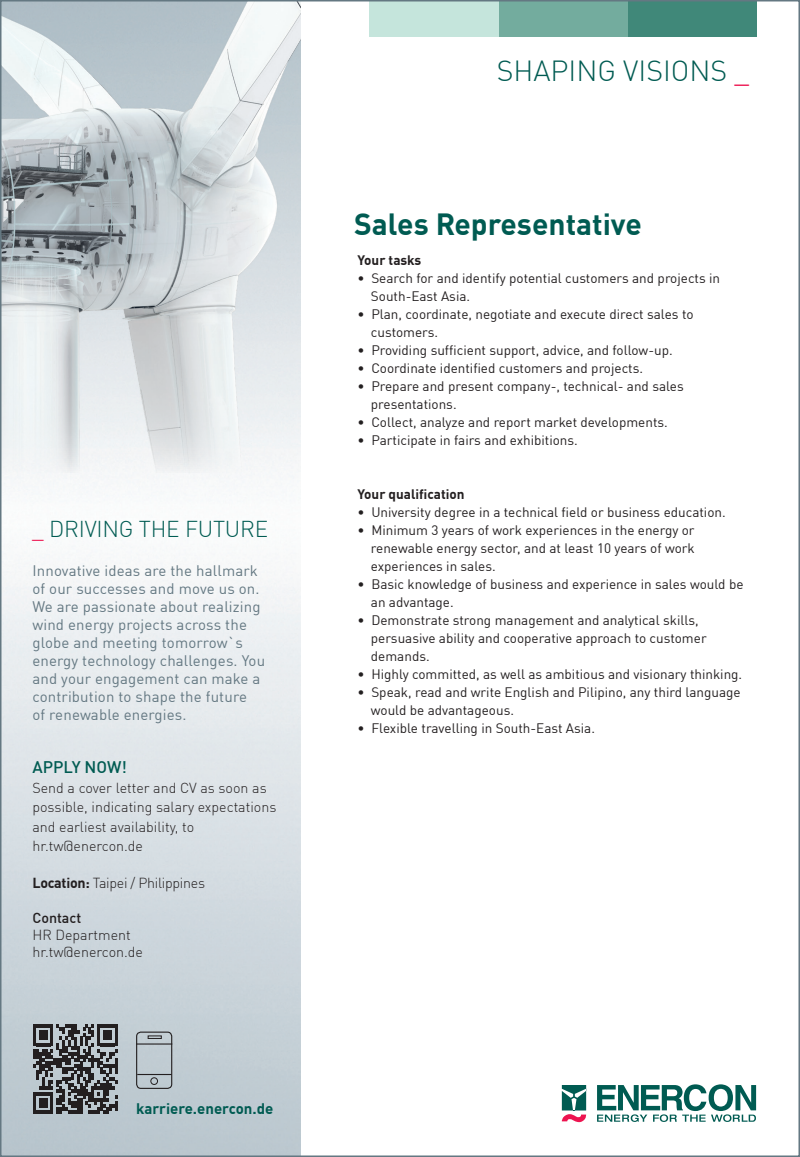
<style>
.page{position:relative;width:800px;height:1157px;background:#fff}
.page>*{position:absolute;margin:0;border:0;box-sizing:border-box;transform-origin:0 0}
.t1{font:700 30px "DIN Offc Pro";color:#005b52}
.t2{font:300 28.5px "DIN Offc Pro";color:#005b52}
.t3{font:300 22.5px "DIN Offc Pro";letter-spacing:-.01em;color:#005b52}
.t4{font:500 16.5px "DIN Offc Pro";color:#005b52}
.t5{font:15px/18px "DIN Offc Pro";letter-spacing:.01em;color:#647882}
.t6{font:700 15px "DIN Offc Pro";color:#005b52}
.t7{font:300 14.25px/19.6px "DIN Offc Pro";color:#231f20}
.t8{font:300 14.25px "DIN Offc Pro";letter-spacing:-.02em;color:#231f20}
.t9{font:500 14.25px "DIN Offc Pro";color:#231f20}
.t10{font:13.5px/18px "DIN Offc Pro";color:#231f20}
.t11{font:700 13.5px "DIN Offc Pro";color:#231f20}
.s1{color:#ed1450}
.s2{font-weight:700}
</style>
<div class="page">
<img style="left:3px;top:472px;width:298px;height:682px">
<img style="left:3px;top:3px;width:298px;height:469px">
<div style="left:627px;top:1px;width:129px;height:35px;background:#408879"></div>
<div style="left:498px;top:1px;width:129px;height:35px;background:#73ac9e"></div>
<div style="left:369px;top:1px;width:129px;height:35px;background:#c5e5dc"></div>
<svg style="left:561px;top:1085px;width:25px;height:37px"></svg>
<svg style="left:597px;top:1084px;width:159px;height:37px"></svg>
<svg style="left:33px;top:1024px;width:85px;height:90px;background:#64676a"></svg>
<div style="left:136px;top:1031px;width:36px;height:58px;border:1px solid #231f20;border-radius:4px"></div>
<hr style="left:137px;top:1074px;width:35px;height:1px;background:#231f20">
<hr style="left:136px;top:1043px;width:36px;height:1px;background:#231f20">
<div style="left:150px;top:1077px;width:8px;height:7px;border:1px solid #231f20;border-radius:50%"></div>
<h3 class="t3" style="left:32px;top:512px;width:237px"><span class="s1">_</span> DRIVING THE FUTURE</h3>
<p class="t5" style="left:32px;top:560px;width:234px">Innovative ideas are the hallmark of our successes and move us on.<br>We are passionate about realizing wind energy projects across the globe and meeting tomorrow`s energy technology challenges. You and your engagement can make a contribution to shape the future<br>of renewable energies.</p>
<p class="t4" style="left:32px;top:753px;width:96px">APPLY NOW!</p>
<p class="t7" style="left:32px;top:776px;width:245px">Send a cover letter and CV as soon as possible, indicating salary expectations and earliest availability, to hr.tw@enercon.de</p>
<p class="t8" style="left:32px;top:872px;width:174px"><span class="s2">Location:</span> Taipei / Philippines</p>
<p class="t9" style="left:32px;top:905px;width:50px">Contact</p>
<p class="t7" style="left:32px;top:924px;width:112px;line-height:17.1px">HR Department hr.tw@enercon.de</p>
<p class="t6" style="left:136px;top:1096px;width:139px">karriere.enercon.de</p>
<h2 class="t2" style="left:496px;top:49px;width:254px">SHAPING VISIONS <span class="s1">_</span></h2>
<h1 class="t1" style="left:354px;top:199px;width:289px">Sales Representative</h1>
<p class="t11" style="left:357px;top:248px;width:65px">Your tasks</p>
<p class="t10" style="left:371px;top:267px;width:350px;text-indent:-13px">• Search for and identify potential customers and projects in<br>South-East Asia.</p>
<p class="t10" style="left:371px;top:303px;width:324px;text-indent:-13px">• Plan, coordinate, negotiate and execute direct sales to customers.</p>
<p class="t10" style="left:357px;top:339px;width:317px">• Providing sufficient support, advice, and follow-up.</p>
<p class="t10" style="left:357px;top:357px;width:287px">• Coordinate identified customers and projects.</p>
<p class="t10" style="left:371px;top:375px;width:314px;text-indent:-13px">• Prepare and present company-, technical- and sales presentations.</p>
<p class="t10" style="left:357px;top:411px;width:312px">• Collect, analyze and report market developments.</p>
<p class="t10" style="left:357px;top:429px;width:222px">• Participate in fairs and exhibitions.</p>
<p class="t11" style="left:357px;top:482px;width:109px">Your qualification</p>
<p class="t10" style="left:357px;top:501px;width:370px">• University degree in a technical field or business education.</p>
<p class="t10" style="left:371px;top:519px;width:325px;text-align:justify;text-indent:-13px">• Minimum 3 years of work experiences in the energy or renewable energy sector, and at least 10 years of work experiences in sales.</p>
<p class="t10" style="left:371px;top:573px;width:374px;text-indent:-13px">• Basic knowledge of business and experience in sales would be an advantage.</p>
<p class="t10" style="left:371px;top:609px;width:337px;text-indent:-13px">• Demonstrate strong management and analytical skills, persuasive ability and cooperative approach to customer demands.</p>
<p class="t10" style="left:357px;top:663px;width:386px">• Highly committed, as well as ambitious and visionary thinking.</p>
<p class="t10" style="left:371px;top:681px;width:371px;text-indent:-13px">• Speak, read and write English and Pilipino, any third language would be advantageous.</p>
<p class="t10" style="left:357px;top:717px;width:239px">• Flexible travelling in South-East Asia.</p>
</div>
